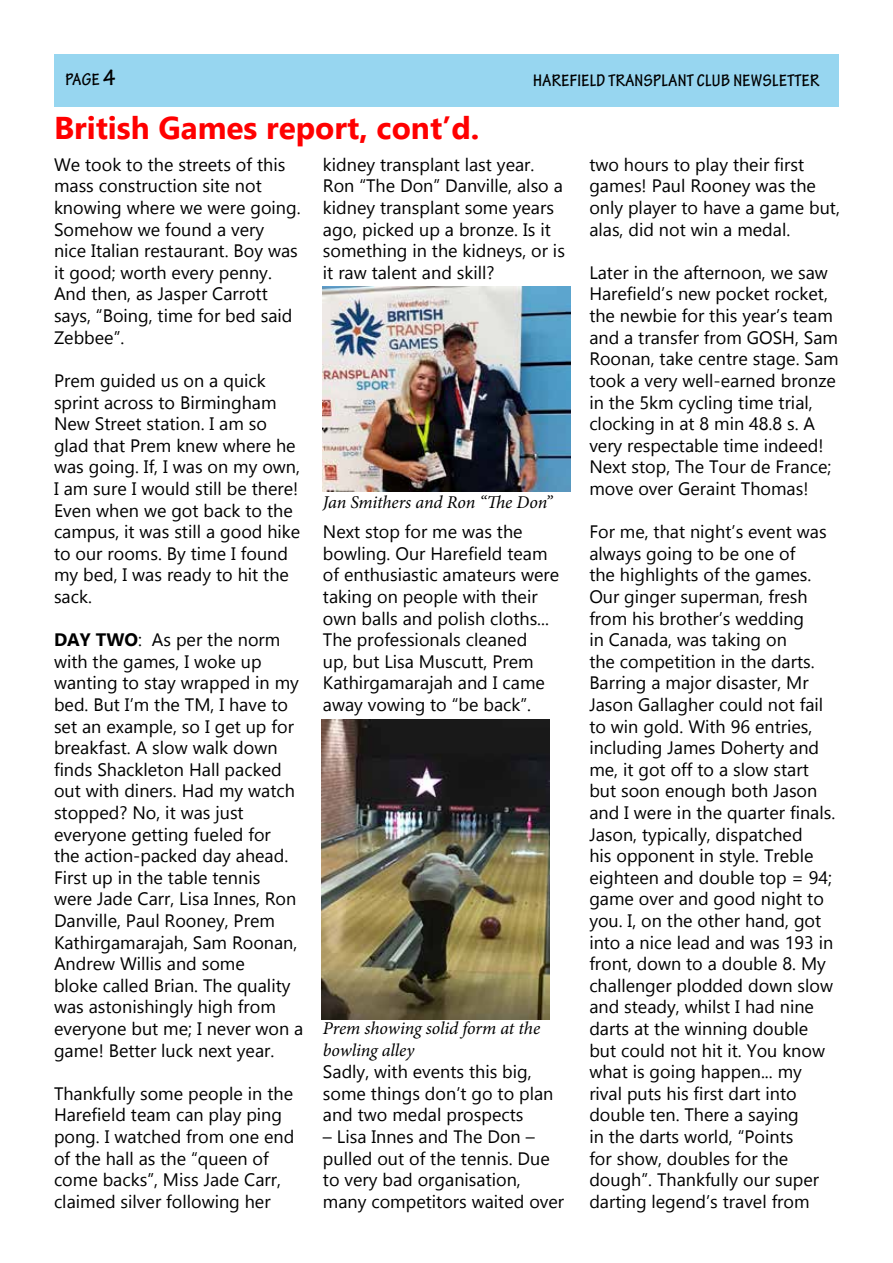
<style>
.page{position:relative;width:893px;height:1263px;background:#fff}
.page>*{position:absolute;margin:0;border:0;box-sizing:border-box;transform-origin:0 0}
.t1{font:700 31.5px "Gadugi";color:#f00}
.t2{font:18px/21.6px "Gadugi";color:#000}
.t3{font:italic 18px/21.6px "Minion Pro";letter-spacing:-.01em;color:#000}
.t4{font:700 condensed 18px "Tekton Pro";letter-spacing:.02em;color:#000}
.s1{font-size:24px}
.s2{font-weight:700}
</style>
<div class="page">
<div style="left:54px;top:54px;width:785px;height:52px;background:#97d6f0"></div>
<img style="left:322px;top:719px;width:228px;height:300px">
<img style="left:323px;top:287px;width:247px;height:204px">
<p class="t4" style="left:65px;top:69px;width:52px">PAGE <span class="s1">4</span></p>
<p class="t4" style="left:533px;top:70px;width:288px">HAREFIELD TRANSPLANT CLUB NEWSLETTER</p>
<h1 class="t1" style="left:54px;top:109px;width:427px">British Games report, cont’d.</h1>
<p class="t2" style="left:54px;top:154px;width:248px">We took to the streets of this mass construction site not knowing where we were going.<br>Somehow we found a very nice Italian restaurant. Boy was it good; worth every penny.<br>And then, as Jasper Carrott says, “Boing, time for bed said<br>Zebbee”.</p>
<p class="t2" style="left:54px;top:370px;width:248px">Prem guided us on a quick sprint across to Birmingham<br>New Street station. I am so glad that Prem knew where he was going. If, I was on my own,<br>I am sure I would still be there!<br>Even when we got back to the campus, it was still a good hike to our rooms. By time I found my bed, I was ready to hit the sack.</p>
<p class="t2" style="left:54px;top:629px;width:251px"><span class="s2">DAY TWO</span>: As per the norm with the games, I woke up wanting to stay wrapped in my bed. But I’m the TM, I have to set an example, so I get up for breakfast. A slow walk down finds Shackleton Hall packed out with diners. Had my watch stopped? No, it was just everyone getting fueled for<br>the action-packed day ahead.<br>First up in the table tennis<br>were Jade Carr, Lisa Innes, Ron<br>Danville, Paul Rooney, Prem<br>Kathirgamarajah, Sam Roonan,<br>Andrew Willis and some<br>bloke called Brian. The quality was astonishingly high from everyone but me; I never won a game! Better luck next year.</p>
<p class="t2" style="left:54px;top:1082px;width:242px">Thankfully some people in the<br>Harefield team can play ping pong. I watched from one end of the hall as the “queen of come backs”, Miss Jade Carr, claimed silver following her</p>
<p class="t2" style="left:323px;top:154px;width:243px">kidney transplant last year.<br>Ron “The Don” Danville, also a kidney transplant some years ago, picked up a bronze. Is it something in the kidneys, or is it raw talent and skill?</p>
<p class="t3" style="left:323px;top:491px;width:231px">Jan Smithers and Ron “The Don”</p>
<p class="t2" style="left:323px;top:521px;width:238px">Next stop for me was the bowling. Our Harefield team of enthusiastic amateurs were taking on people with their own balls and polish cloths...<br>The professionals cleaned<br>up, but Lisa Muscutt, Prem<br>Kathirgamarajah and I came away vowing to “be back”.</p>
<p class="t3" style="left:323px;top:1018px;width:219px">Prem showing solid form at the bowling alley</p>
<p class="t2" style="left:323px;top:1061px;width:232px">Sadly, with events this big, some things don’t go to plan and two medal prospects</p>
<p class="t2" style="left:323px;top:1126px;width:243px">– Lisa Innes and The Don – pulled out of the tennis. Due to very bad organisation, many competitors waited over</p>
<p class="t2" style="left:589px;top:154px;width:252px">two hours to play their first games! Paul Rooney was the only player to have a game but, alas, did not win a medal.</p>
<p class="t2" style="left:589px;top:262px;width:251px">Later in the afternoon, we saw<br>Harefield’s new pocket rocket, the newbie for this year’s team and a transfer from GOSH, Sam<br>Roonan, take centre stage. Sam took a very well-earned bronze in the 5km cycling time trial, clocking in at 8 min 48.8 s. A very respectable time indeed!<br>Next stop, The Tour de France; move over Geraint Thomas!</p>
<p class="t2" style="left:589px;top:521px;width:247px">For me, that night’s event was always going to be one of<br>the highlights of the games.<br>Our ginger superman, fresh from his brother’s wedding<br>in Canada, was taking on<br>the competition in the darts.<br>Barring a major disaster, Mr<br>Jason Gallagher could not fail to win gold. With 96 entries, including James Doherty and me, it got off to a slow start but soon enough both Jason and I were in the quarter finals.<br>Jason, typically, dispatched<br>his opponent in style. Treble eighteen and double top = 94; game over and good night to you. I, on the other hand, got into a nice lead and was 193 in front, down to a double 8. My challenger plodded down slow and steady, whilst I had nine darts at the winning double but could not hit it. You know what is going happen... my rival puts his first dart into double ten. There a saying<br>in the darts world, “Points<br>for show, doubles for the dough”. Thankfully our super darting legend’s travel from</p>
</div>
